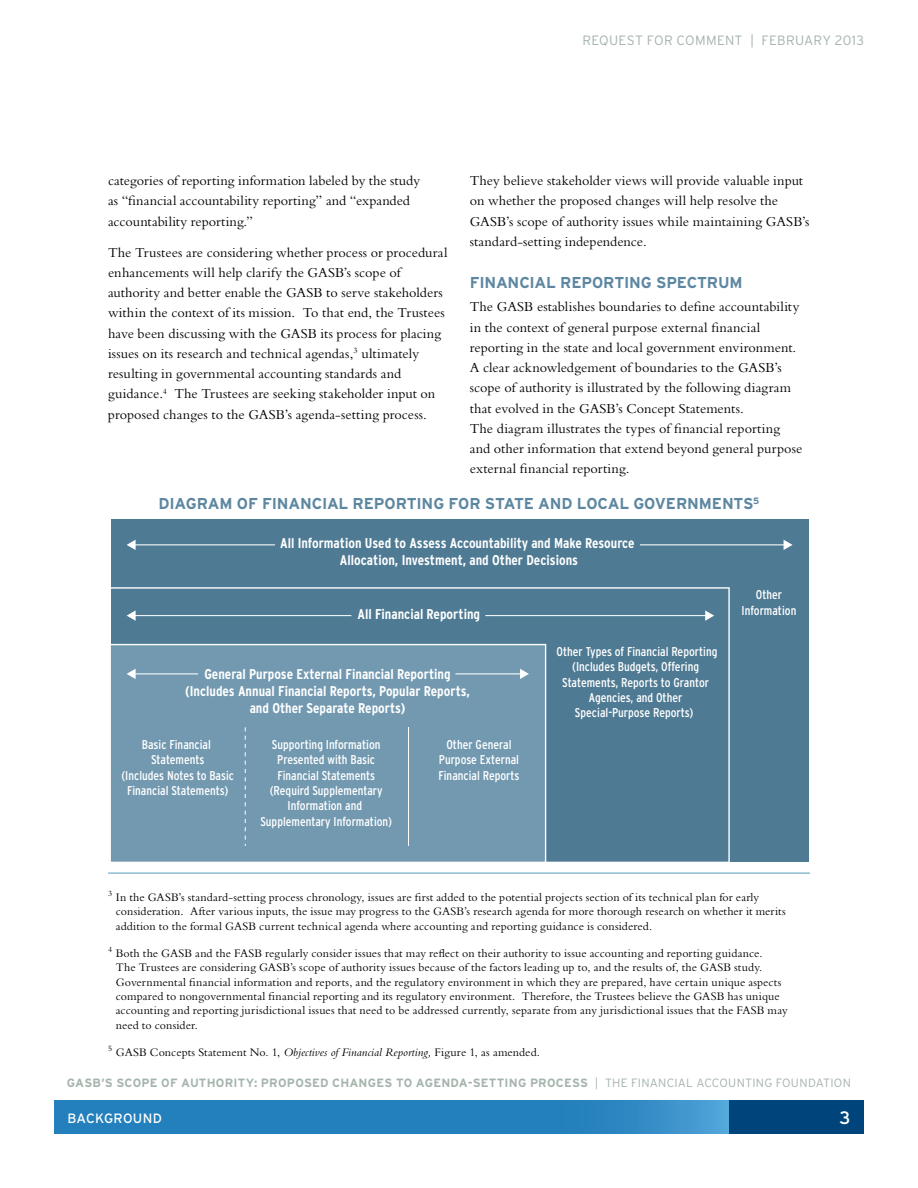
<style>
.page{position:relative;width:918px;height:1188px;background:#fff}
.page>*{position:absolute;margin:0;border:0;box-sizing:border-box;transform-origin:0 0}
.t1{font:18px "Interstate";color:#fff}
.t2{font:700 15.75px "Interstate";letter-spacing:-.015em;color:#5d87a1}
.t3{font:14.25px/20.2px "Bembo Std";letter-spacing:.005em;color:#000}
.t4{font:700 condensed 14.1px/17px "Interstate";color:#fff;text-align:center}
.t5{font:300 13.5px "Interstate";letter-spacing:.02em;color:#a5b4ac}
.t6{font:13.5px "Interstate";letter-spacing:.015em;color:#fff}
.t7{font:condensed 12.75px/15.3px "Interstate";color:#fff;text-align:center}
.t8{font:12px/14.4px "Bembo Std";letter-spacing:.01em;color:#000}
.t9{font:700 12px "Interstate";letter-spacing:.015em;color:#a5b4ac}
.t10{font:300 12px "Interstate";letter-spacing:.015em;color:#a5b4ac}
.s1{font-style:italic}
</style>
<div class="page">
<div style="left:729px;top:1100px;width:135px;height:34px;background:#00447c"></div>
<svg style="left:54px;top:1100px;width:675px;height:34px;background:#2883be"></svg>
<hr style="left:108px;top:873px;width:702px;height:1px;background:#579bbb">
<div style="left:111px;top:519px;width:697px;height:343px;background:#4e7a93"></div>
<svg style="left:111px;top:587px;width:619px;height:275px"></svg>
<div style="left:110px;top:644px;width:436px;height:218px;background:#7299b0"></div>
<hr style="left:408px;top:727px;width:1px;height:119px;background:#fff">
<svg style="left:245px;top:727px;width:1px;height:119px"></svg>
<hr style="left:640px;top:544px;width:145px;height:1px;background:#fff">
<svg style="left:784px;top:540px;width:9px;height:10px"></svg>
<hr style="left:134px;top:544px;width:141px;height:1px;background:#fff">
<svg style="left:127px;top:540px;width:9px;height:10px"></svg>
<hr style="left:485px;top:615px;width:222px;height:1px;background:#fff">
<svg style="left:705px;top:610px;width:9px;height:11px"></svg>
<hr style="left:134px;top:615px;width:217px;height:1px;background:#fff">
<svg style="left:127px;top:610px;width:9px;height:11px"></svg>
<hr style="left:455px;top:673px;width:66px;height:1px;background:#fff">
<svg style="left:520px;top:669px;width:9px;height:10px"></svg>
<hr style="left:134px;top:673px;width:64px;height:1px;background:#fff">
<svg style="left:127px;top:669px;width:9px;height:10px"></svg>
<p class="t5" style="left:582px;top:32px;width:283px">REQUEST FOR COMMENT | FEBRUARY 2013</p>
<p class="t3" style="left:108px;top:170px;width:314px">categories of reporting information labeled by the study as “financial accountability reporting” and “expanded accountability reporting.”</p>
<p class="t3" style="left:108px;top:242px;width:341px">The Trustees are considering whether process or procedural enhancements will help clarify the GASB’s scope of authority and better enable the GASB to serve stakeholders within the context of its mission. To that end, the Trustees have been discussing with the GASB its process for placing issues on its research and technical agendas,<sup>3</sup> ultimately resulting in governmental accounting standards and guidance.<sup>4</sup> The Trustees are seeking stakeholder input on proposed changes to the GASB’s agenda-setting process.</p>
<p class="t3" style="left:470px;top:170px;width:341px">They believe stakeholder views will provide valuable input on whether the proposed changes will help resolve the GASB’s scope of authority issues while maintaining GASB’s standard-setting independence.</p>
<p class="t2" style="left:470px;top:274px;width:20px">FINANCIA</p>
<p class="t2" style="left:546px;top:274px;width:36px">L REPORTING</p>
<p class="t2" style="left:656px;top:274px;width:22px">SPECTRU</p>
<p class="t2" style="left:730px;top:274px;width:15px">M</p>
<p class="t3" style="left:470px;top:297px;width:334px">The GASB establishes boundaries to define accountability in the context of general purpose external financial reporting in the state and local government environment.<br>A clear acknowledgement of boundaries to the GASB’s scope of authority is illustrated by the following diagram that evolved in the GASB’s Concept Statements.<br>The diagram illustrates the types of financial reporting and other information that extend beyond general purpose external financial reporting.</p>
<p class="t2" style="left:159px;top:495px;width:602px">DIAGRAM OF FINANCIAL REPORTING FOR STATE AND LOCAL GOVERNM ENTS<sup>5</sup></p>
<p class="t4" style="left:280px;top:535px;width:356px">All Information Used to Assess Accountability and Make Resource<br>Allocation, Investment, and Other Decisions</p>
<p class="t4" style="left:357px;top:606px;width:124px">All Financial Reporting</p>
<p class="t4" style="left:185px;top:665px;width:286px">General Purpose External Financial Reporting (Includes Annual Financial Reports, Popular Reports, and Other Separate Reports)</p>
<p class="t7" style="left:121px;top:737px;width:114px">Basic Financial<br>Statements<br>(Includes Notes to Basic<br>Financial Statements)</p>
<p class="t7" style="left:260px;top:737px;width:133px">Supporting Information<br>Presented with Basic<br>Financial Statements (Requird Supplementary<br>Information and<br>Supplementary Information)</p>
<p class="t7" style="left:438px;top:737px;width:83px">Other General<br>Purpose External<br>Financial Reports</p>
<p class="t7" style="left:557px;top:644px;width:162px">Other Types of Financial Reporting (Includes Budgets, Offering<br>Statements, Reports to Grantor<br>Agencies, and Other<br>Special-Purpose Reports)</p>
<p class="t7" style="left:742px;top:587px;width:56px">Other<br>Information</p>
<p class="t8" style="left:116px;top:890px;width:671px;text-indent:-8px"><sup>3</sup> In the GASB’s standard-setting process chronology, issues are first added to the potential projects section of its technical plan for early consideration. After various inputs, the issue may progress to the GASB’s research agenda for more thorough research on whether it merits addition to the formal GASB current technical agenda where accounting and reporting guidance is considered.</p>
<p class="t8" style="left:116px;top:946px;width:673px;text-indent:-8px"><sup>4</sup> Both the GASB and the FASB regularly consider issues that may reflect on their authority to issue accounting and reporting guidance.<br>The Trustees are considering GASB’s scope of authority issues because of the factors leading up to, and the results of, the GASB study.<br>Governmental financial information and reports, and the regulatory environment in which they are prepared, have certain unique aspects compared to nongovernmental financial reporting and its regulatory environment. Therefore, the Trustees believe the GASB has unique accounting and reporting jurisdictional issues that need to be addressed currently, separate from any jurisdictional issues that the FASB may need to consider.</p>
<p class="t8" style="left:108px;top:1045px;width:434px"><sup>5</sup> GASB Concepts Statement No. 1, <span class="s1">Objectives of Financial Reporting,</span> Figure 1, as amended.</p>
<p class="t9" style="left:67px;top:1076px;width:514px">GASB’S SCOPE OF AUTHORITY: PROPOSED CHANGES TO AGENDA-SETTING PROCESS</p>
<p class="t10" style="left:595px;top:1076px;width:258px">| THE FINANCIAL ACCOUNTING FOUNDATION</p>
<p class="t6" style="left:68px;top:1110px;width:96px">BACKGROUND</p>
<p class="t1" style="left:839px;top:1108px;width:13px">3</p>
</div>
